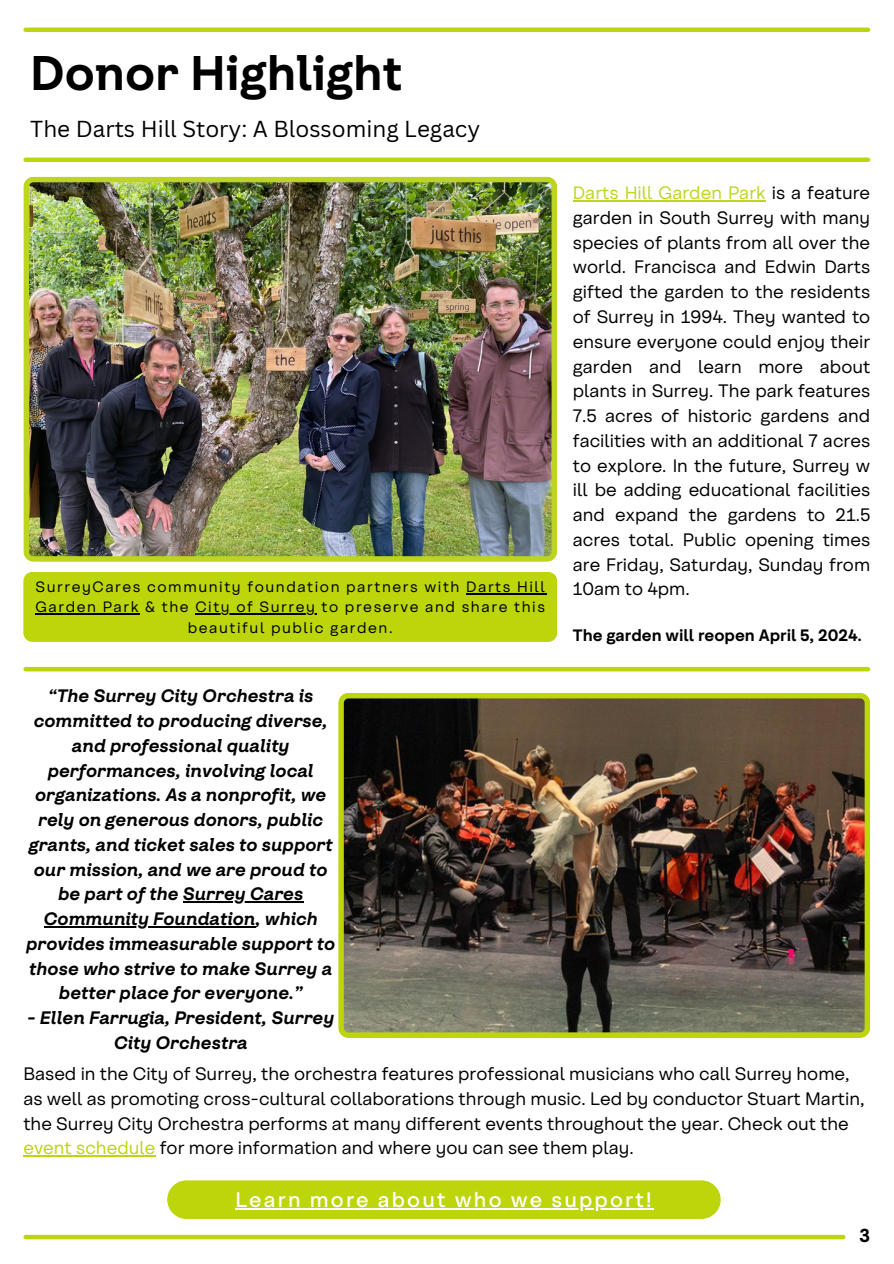
<style>
.page{position:relative;width:894px;height:1264px;background:#fff}
.page>*{position:absolute;margin:0;border:0;box-sizing:border-box;transform-origin:0 0}
.t1{font:700 48.6px "Coast Sans Headline";color:#000}
.t2{font:22.5px "Canva Sans";color:#000}
.t3{font:500 21px "Coast Sans";letter-spacing:.1em;color:#fff}
.t4{font:700 18.75px "Coast Sans Headline";color:#000}
.t5{font:18px/24.8px "Coast Sans";color:#000;text-align:justify}
.t6{font:italic 700 18px/24.8px "Coast Sans Headline";color:#000;text-align:center}
.t7{font:700 16.5px "Coast Sans";color:#000}
.t8{font:15px/20.2px "Coast Sans";letter-spacing:.1em;color:#000;text-align:center}
.s1{color:#bdd521}
.s2{color:#bdd50b}
</style>
<div class="page">
<img style="left:23px;top:177px;width:534px;height:384px">
<hr style="left:572px;top:200px;width:193px;height:1px;background:#bdd521">
<div style="left:23px;top:572px;width:534px;height:70px;background:#bdd50b"></div>
<hr style="left:466px;top:593px;width:80px;height:1px;background:#000">
<hr style="left:36px;top:613px;width:104px;height:1px;background:#000">
<hr style="left:195px;top:613px;width:121px;height:1px;background:#000">
<div style="left:167px;top:1180px;width:552px;height:38px;background:#bdd50b"></div>
<hr style="left:26px;top:28px;width:841px;height:4px;background:#bdd50b">
<div style="left:26px;top:157px;width:841px;height:5px;background:#bdd50b"></div>
<div style="left:26px;top:1234px;width:817px;height:5px;background:#bdd50b"></div>
<img style="left:338px;top:693px;width:532px;height:345px">
<hr style="left:235px;top:1208px;width:419px;height:1px;background:#fff">
<hr style="left:183px;top:901px;width:120px;height:1px;background:#000">
<hr style="left:44px;top:926px;width:211px;height:1px;background:#000">
<hr style="left:26px;top:667px;width:841px;height:4px;background:#bdd50b">
<hr style="left:23px;top:1155px;width:53px;height:1px;background:#bdd50b">
<hr style="left:76px;top:1155px;width:79px;height:1px;background:#bdd50b">
<h1 class="t1" style="left:30px;top:41px;width:373px">Donor Highlight</h1>
<p class="t2" style="left:30px;top:113px;width:451px">The Darts Hill Story: A Blossoming Legacy</p>
<p class="t8" style="left:36px;top:576px;width:511px">SurreyCares community foundation partners with Darts Hill<br>Garden Park &amp; the City of Surrey to preserve and share this beautiful public garden.</p>
<p class="t5" style="left:572px;top:179px;width:299px"><span class="s1">Darts Hill Garden Park</span> is a feature garden in South Surrey with many species of plants from all over the world. Francisca and Edwin Darts gifted the garden to the residents of Surrey in 1994. They wanted to ensure everyone could enjoy their garden and learn more about plants in Surrey. The park features 7.5 acres of historic gardens and facilities with an additional 7 acres to explore. In the future, Surrey w ill be adding educational facilities and expand the gardens to 21.5 acres total. Public opening times are Friday, Saturday, Sunday from 10am to 4pm.</p>
<p class="t7" style="left:572px;top:624px;width:290px">The garden will reopen April 5, 2024.</p>
<p class="t6" style="left:26px;top:682px;width:310px">“The Surrey City Orchestra is committed to producing diverse, and professional quality performances, involving local organizations. As a nonprofit, we rely on generous donors, public grants, and ticket sales to support our mission, and we are proud to be part of the Surrey Cares<br>Community Foundation, which provides immeasurable support to those who strive to make Surrey a better place for everyone.”</p>
<p class="t6" style="left:27px;top:1004px;width:308px">- Ellen Farrugia, President, Surrey<br>City Orchestra</p>
<p class="t5" style="left:23px;top:1060px;width:842px;text-align:left">Based in the City of Surrey, the orchestra features professional musicians who call Surrey home, as well as promoting cross-cultural collaborations through music. Led by conductor Stuart Martin, the Surrey City Orchestra performs at many different events throughout the year. Check out the <span class="s2">event schedule</span> for more information and where you can see them play.</p>
<p class="t3" style="left:235px;top:1186px;width:418px">Learn more about who we support!</p>
<p class="t4" style="left:859px;top:1223px;width:12px">3</p>
</div>
